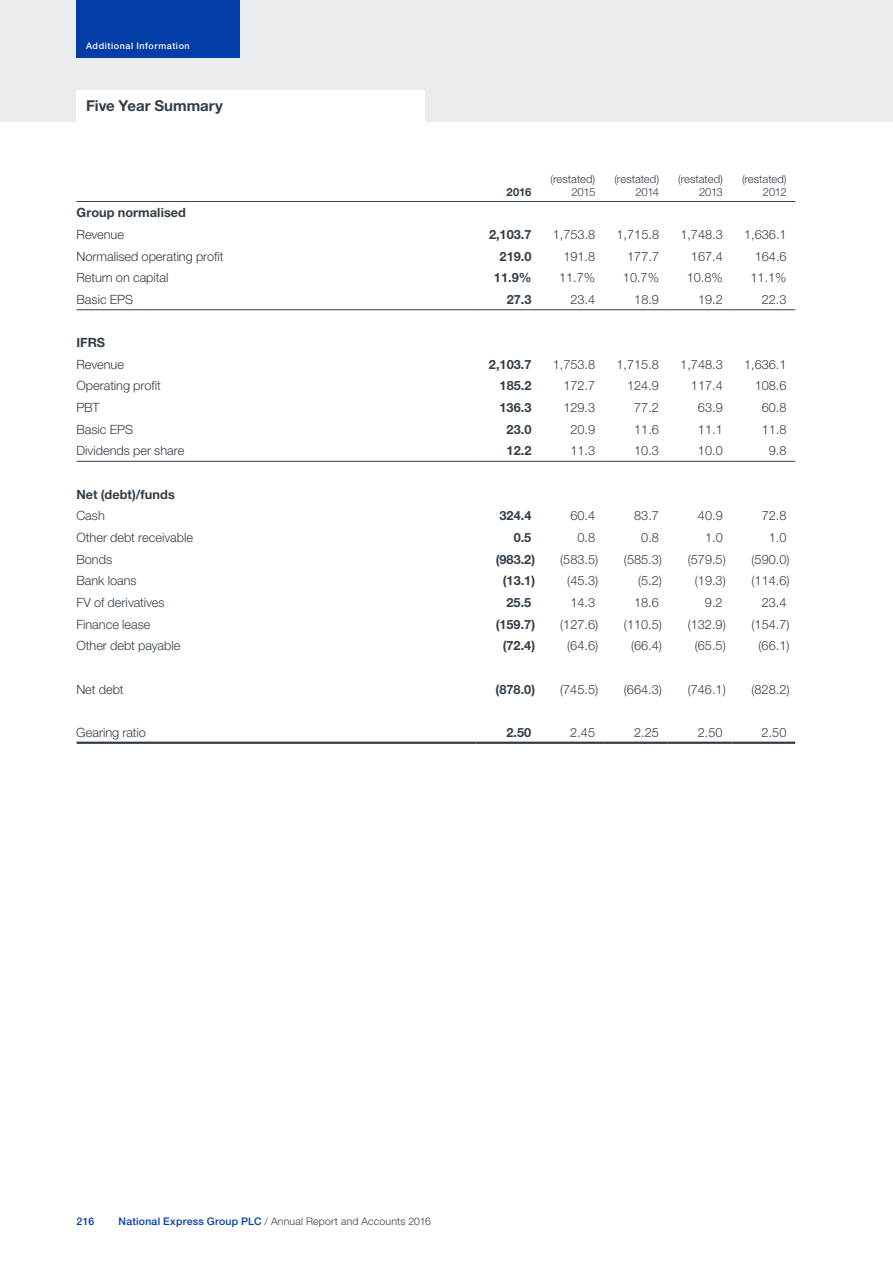
<style>
.page{position:relative;width:893px;height:1263px;background:#fff}
.page>*{position:absolute;margin:0;border:0;box-sizing:border-box;transform-origin:0 0}
.t1{font:700 15px "Helvetica Neue LT Std";color:#333e48}
.t2{font:300 12.75px "Helvetica Neue LT Std";color:#333e48}
.t3{font:700 12.75px "Helvetica Neue LT Std";color:#333e48}
.t4{font:300 11.25px/13.5px "Helvetica Neue LT Std";letter-spacing:-.005em;color:#333e48;text-align:right}
.t5{font:700 11.25px "Helvetica Neue LT Std";color:#333e48}
.t6{font:300 10.5px "Helvetica Neue LT Std";letter-spacing:.02em;color:#333e48}
.t7{font:500 10.5px "Helvetica Neue LT Std";color:#003da6}
.t8{font:500 9px "Helvetica Neue LT Std";letter-spacing:.065em;color:#fff}
.s1{font-weight:500;color:#003da6}
</style>
<div class="page">
<div style="left:0;top:0;width:893px;height:122px;background:#ebeced"></div>
<div style="left:77px;top:91px;width:348px;height:35px;background:#fff"></div>
<hr style="left:77px;top:201px;width:399px;height:1px;background:#333e48">
<hr style="left:476px;top:201px;width:64px;height:1px;background:#333e48">
<hr style="left:540px;top:201px;width:64px;height:1px;background:#333e48">
<hr style="left:604px;top:201px;width:64px;height:1px;background:#333e48">
<hr style="left:668px;top:201px;width:63px;height:1px;background:#333e48">
<hr style="left:731px;top:201px;width:64px;height:1px;background:#333e48">
<hr style="left:77px;top:309px;width:399px;height:1px;background:#333e48">
<hr style="left:476px;top:309px;width:64px;height:1px;background:#333e48">
<hr style="left:540px;top:309px;width:64px;height:1px;background:#333e48">
<hr style="left:604px;top:309px;width:64px;height:1px;background:#333e48">
<hr style="left:668px;top:309px;width:63px;height:1px;background:#333e48">
<hr style="left:731px;top:309px;width:64px;height:1px;background:#333e48">
<hr style="left:77px;top:461px;width:399px;height:1px;background:#333e48">
<hr style="left:476px;top:461px;width:64px;height:1px;background:#333e48">
<hr style="left:540px;top:461px;width:64px;height:1px;background:#333e48">
<hr style="left:604px;top:461px;width:64px;height:1px;background:#333e48">
<hr style="left:668px;top:461px;width:63px;height:1px;background:#333e48">
<hr style="left:731px;top:461px;width:64px;height:1px;background:#333e48">
<hr style="left:77px;top:742px;width:399px;height:2px;background:#333e48">
<hr style="left:476px;top:742px;width:64px;height:2px;background:#333e48">
<hr style="left:540px;top:742px;width:64px;height:2px;background:#333e48">
<hr style="left:604px;top:742px;width:64px;height:2px;background:#333e48">
<hr style="left:668px;top:742px;width:63px;height:2px;background:#333e48">
<hr style="left:731px;top:742px;width:64px;height:2px;background:#333e48">
<div style="left:77px;top:0;width:163px;height:58px;background:#003da6"></div>
<p class="t8" style="left:86px;top:40px;width:105px">Additional Information</p>
<p class="t1" style="left:86px;top:96px;width:138px">Five Year Summary</p>
<p class="t5" style="left:507px;top:185px;width:26px">2016</p>
<p class="t4" style="left:551px;top:172px;width:46px">(restated)<br>2015</p>
<p class="t4" style="left:614px;top:172px;width:46px">(restated)<br>2014</p>
<p class="t4" style="left:678px;top:172px;width:46px">(restated)<br>2013</p>
<p class="t4" style="left:742px;top:172px;width:46px">(restated)<br>2012</p>
<p class="t3" style="left:77px;top:205px;width:111px">Group normalised</p>
<p class="t2" style="left:77px;top:227px;width:49px">Revenue</p>
<p class="t3" style="left:489px;top:226px;width:44px">2,103.7</p>
<p class="t2" style="left:553px;top:227px;width:44px">1,753.8</p>
<p class="t2" style="left:617px;top:227px;width:44px">1,715.8</p>
<p class="t2" style="left:680px;top:227px;width:44px">1,748.3</p>
<p class="t2" style="left:744px;top:227px;width:44px">1,636.1</p>
<p class="t2" style="left:77px;top:248px;width:149px">Normalised operating profit</p>
<p class="t3" style="left:500px;top:248px;width:33px">219.0</p>
<p class="t2" style="left:563px;top:248px;width:33px">191.8</p>
<p class="t2" style="left:627px;top:248px;width:33px">177.7</p>
<p class="t2" style="left:691px;top:248px;width:33px">167.4</p>
<p class="t2" style="left:755px;top:248px;width:33px">164.6</p>
<p class="t2" style="left:77px;top:270px;width:94px">Return on capital</p>
<p class="t3" style="left:494px;top:270px;width:39px">11.9%</p>
<p class="t2" style="left:559px;top:270px;width:38px">11.7%</p>
<p class="t2" style="left:623px;top:270px;width:38px">10.7%</p>
<p class="t2" style="left:687px;top:270px;width:38px">10.8%</p>
<p class="t2" style="left:750px;top:270px;width:38px">11.1%</p>
<p class="t2" style="left:76px;top:291px;width:58px">Basic EPS</p>
<p class="t3" style="left:507px;top:291px;width:26px">27.3</p>
<p class="t2" style="left:570px;top:291px;width:26px">23.4</p>
<p class="t2" style="left:634px;top:291px;width:26px">18.9</p>
<p class="t2" style="left:698px;top:291px;width:26px">19.2</p>
<p class="t2" style="left:762px;top:291px;width:26px">22.3</p>
<p class="t3" style="left:76px;top:335px;width:30px">IFRS</p>
<p class="t2" style="left:76px;top:356px;width:49px">Revenue</p>
<p class="t3" style="left:489px;top:356px;width:44px">2,103.7</p>
<p class="t2" style="left:553px;top:356px;width:44px">1,753.8</p>
<p class="t2" style="left:616px;top:356px;width:44px">1,715.8</p>
<p class="t2" style="left:680px;top:356px;width:44px">1,748.3</p>
<p class="t2" style="left:744px;top:356px;width:44px">1,636.1</p>
<p class="t2" style="left:76px;top:378px;width:86px">Operating profit</p>
<p class="t3" style="left:500px;top:378px;width:33px">185.2</p>
<p class="t2" style="left:563px;top:378px;width:33px">172.7</p>
<p class="t2" style="left:627px;top:378px;width:33px">124.9</p>
<p class="t2" style="left:691px;top:378px;width:33px">117.4</p>
<p class="t2" style="left:755px;top:378px;width:33px">108.6</p>
<p class="t2" style="left:76px;top:400px;width:25px">PBT</p>
<p class="t3" style="left:500px;top:400px;width:33px">136.3</p>
<p class="t2" style="left:563px;top:400px;width:33px">129.3</p>
<p class="t2" style="left:634px;top:400px;width:26px">77.2</p>
<p class="t2" style="left:698px;top:400px;width:26px">63.9</p>
<p class="t2" style="left:762px;top:400px;width:26px">60.8</p>
<p class="t2" style="left:76px;top:421px;width:58px">Basic EPS</p>
<p class="t3" style="left:507px;top:421px;width:26px">23.0</p>
<p class="t2" style="left:570px;top:421px;width:26px">20.9</p>
<p class="t2" style="left:634px;top:421px;width:26px">11.6</p>
<p class="t2" style="left:698px;top:421px;width:26px">11.1</p>
<p class="t2" style="left:762px;top:421px;width:26px">11.8</p>
<p class="t2" style="left:76px;top:443px;width:109px">Dividends per share</p>
<p class="t3" style="left:507px;top:443px;width:26px">12.2</p>
<p class="t2" style="left:570px;top:443px;width:26px">11.3</p>
<p class="t2" style="left:634px;top:443px;width:26px">10.3</p>
<p class="t2" style="left:698px;top:443px;width:26px">10.0</p>
<p class="t2" style="left:769px;top:443px;width:19px">9.8</p>
<p class="t3" style="left:76px;top:486px;width:100px">Net (debt)/funds</p>
<p class="t2" style="left:76px;top:508px;width:30px">Cash</p>
<p class="t3" style="left:499px;top:508px;width:33px">324.4</p>
<p class="t2" style="left:570px;top:508px;width:26px">60.4</p>
<p class="t2" style="left:634px;top:508px;width:26px">83.7</p>
<p class="t2" style="left:698px;top:508px;width:26px">40.9</p>
<p class="t2" style="left:762px;top:508px;width:26px">72.8</p>
<p class="t2" style="left:76px;top:530px;width:118px">Other debt receivable</p>
<p class="t3" style="left:514px;top:529px;width:19px">0.5</p>
<p class="t2" style="left:577px;top:530px;width:19px">0.8</p>
<p class="t2" style="left:641px;top:530px;width:19px">0.8</p>
<p class="t2" style="left:705px;top:530px;width:19px">1.0</p>
<p class="t2" style="left:769px;top:530px;width:19px">1.0</p>
<p class="t2" style="left:76px;top:551px;width:37px">Bonds</p>
<p class="t3" style="left:496px;top:551px;width:41px">(983.2)</p>
<p class="t2" style="left:560px;top:551px;width:40px">(583.5)</p>
<p class="t2" style="left:624px;top:551px;width:40px">(585.3)</p>
<p class="t2" style="left:688px;top:551px;width:40px">(579.5)</p>
<p class="t2" style="left:751px;top:551px;width:40px">(590.0)</p>
<p class="t2" style="left:76px;top:573px;width:62px">Bank loans</p>
<p class="t3" style="left:503px;top:573px;width:34px">(13.1)</p>
<p class="t2" style="left:567px;top:573px;width:32px">(45.3)</p>
<p class="t2" style="left:638px;top:573px;width:25px">(5.2)</p>
<p class="t2" style="left:695px;top:573px;width:32px">(19.3)</p>
<p class="t2" style="left:751px;top:573px;width:40px">(114.6)</p>
<p class="t2" style="left:76px;top:595px;width:90px">FV of derivatives</p>
<p class="t3" style="left:507px;top:594px;width:26px">25.5</p>
<p class="t2" style="left:570px;top:595px;width:26px">14.3</p>
<p class="t2" style="left:634px;top:595px;width:26px">18.6</p>
<p class="t2" style="left:705px;top:595px;width:19px">9.2</p>
<p class="t2" style="left:762px;top:595px;width:26px">23.4</p>
<p class="t2" style="left:76px;top:616px;width:76px">Finance lease</p>
<p class="t3" style="left:496px;top:616px;width:41px">(159.7)</p>
<p class="t2" style="left:560px;top:616px;width:40px">(127.6)</p>
<p class="t2" style="left:624px;top:616px;width:40px">(110.5)</p>
<p class="t2" style="left:688px;top:616px;width:40px">(132.9)</p>
<p class="t2" style="left:751px;top:616px;width:40px">(154.7)</p>
<p class="t2" style="left:76px;top:638px;width:106px">Other debt payable</p>
<p class="t3" style="left:503px;top:638px;width:34px">(72.4)</p>
<p class="t2" style="left:567px;top:638px;width:32px">(64.6)</p>
<p class="t2" style="left:631px;top:638px;width:32px">(66.4)</p>
<p class="t2" style="left:695px;top:638px;width:32px">(65.5)</p>
<p class="t2" style="left:759px;top:638px;width:32px">(66.1)</p>
<p class="t2" style="left:76px;top:681px;width:49px">Net debt</p>
<p class="t3" style="left:496px;top:681px;width:41px">(878.0)</p>
<p class="t2" style="left:560px;top:681px;width:40px">(745.5)</p>
<p class="t2" style="left:624px;top:681px;width:40px">(664.3)</p>
<p class="t2" style="left:688px;top:681px;width:40px">(746.1)</p>
<p class="t2" style="left:751px;top:681px;width:40px">(828.2)</p>
<p class="t2" style="left:76px;top:724px;width:71px">Gearing ratio</p>
<p class="t3" style="left:506px;top:724px;width:26px">2.50</p>
<p class="t2" style="left:570px;top:724px;width:26px">2.45</p>
<p class="t2" style="left:634px;top:724px;width:26px">2.25</p>
<p class="t2" style="left:698px;top:724px;width:26px">2.50</p>
<p class="t2" style="left:762px;top:724px;width:26px">2.50</p>
<p class="t7" style="left:77px;top:1215px;width:19px">216</p>
<p class="t6" style="left:119px;top:1214px;width:314px"><span class="s1">National Express Group PLC</span> / Annual Report and Accounts 2016</p>
</div>
